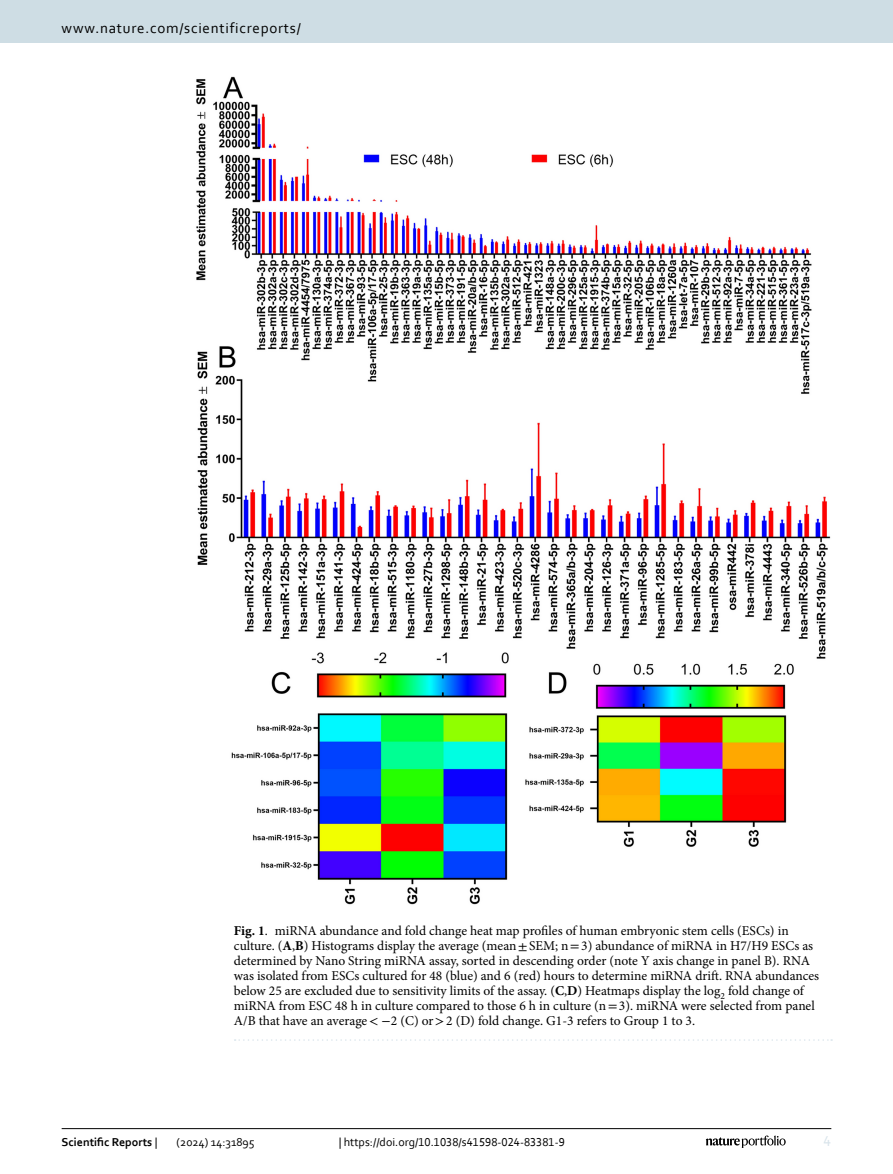
<style>
.page{position:relative;width:893px;height:1174px;background:#fff}
.page>*{position:absolute;margin:0;border:0;box-sizing:border-box;transform-origin:0 0}
.t1{font:15px "Corbel";letter-spacing:.05em;color:#000}
.t2{font:15px "Corbel";color:#d9e4eb}
.Figure_Caption{font:13.5px/15px "Minion Pro";letter-spacing:-.005em;color:#000}
.t3{font:12px "Corbel";color:#000}
.t4{font:700 12px "Corbel";color:#000}
.s1{font-weight:700}
.s2{font-family:"STIX"}
.s3{font-weight:400}
</style>
<div class="page">
<img style="left:196px;top:76px;width:635px;height:829px">
<svg style="left:235px;top:1039px;width:597px;height:1px"></svg>
<hr style="left:62px;top:1128px;width:769px;height:1px;background:#000">
<svg style="left:706px;top:1135px;width:80px;height:12px"></svg>
<div style="left:0;top:0;width:893px;height:43px;background:#cedde4"></div>
<p class="t1" style="left:62px;top:18px;width:241px">www.nature.com/scientificreports/</p>
<p class="Figure_Caption" style="left:234px;top:923px;width:587px"><span class="s1">Fig. 1</span>. miRNA abundance and fold change heat map profiles of human embryonic stem cells (ESCs) in culture. (<span class="s1">A</span>,<span class="s1">B</span>) Histograms display the average (mean<span class="s2">±</span>SEM; n<span class="s2">=</span>3) abundance of miRNA in H7/H9 ESCs as determined by Nano String miRNA assay, sorted in descending order (note Y axis change in panel B). RNA was isolated from ESCs cultured for 48 (blue) and 6 (red) hours to determine miRNA drift. RNA abundances below 25 are excluded due to sensitivity limits of the assay. (<span class="s1">C</span>,<span class="s1">D</span>) Heatmaps display the log<sub>2</sub> fold change of miRNA from ESC 48 h in culture compared to those 6 h in culture (n<span class="s2">=</span>3). miRNA were selected from panel A/B that have an average<span class="s2">&lt; −</span>2 (C) or<span class="s2">&gt;</span>2 (D) fold change. G1-3 refers to Group 1 to 3.</p>
<p class="t4" style="left:62px;top:1134px;width:97px">Scientific Reports <span class="s3">|</span></p>
<p class="t3" style="left:177px;top:1134px;width:80px">(2024) 14:31895</p>
<p class="t3" style="left:339px;top:1134px;width:228px">| https://doi.org/10.1038/s41598-024-83381-9</p>
<p class="t2" style="left:824px;top:1132px;width:9px">4</p>
</div>
